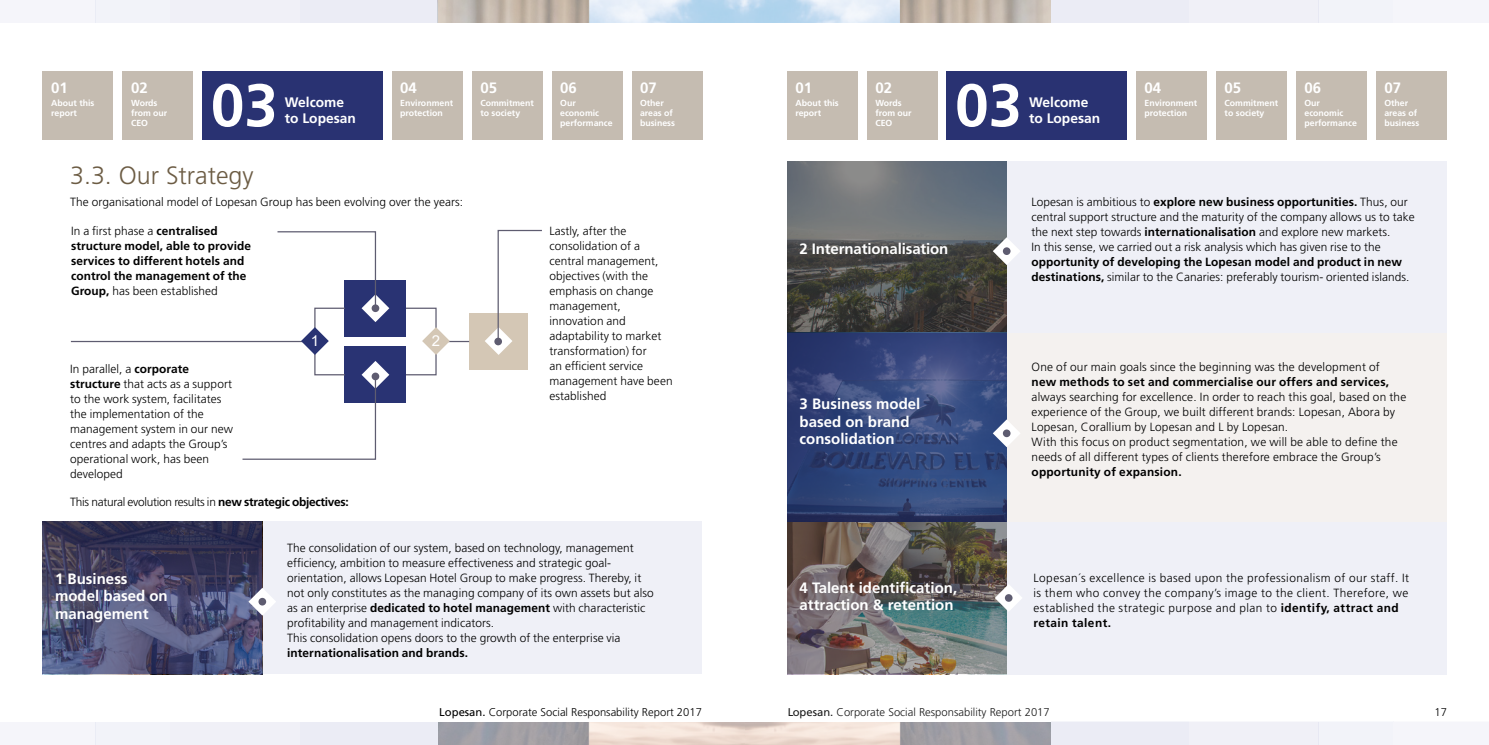
<style>
.page{position:relative;width:1489px;height:745px;background:#fff}
.page>*{position:absolute;margin:0;border:0;box-sizing:border-box;transform-origin:0 0}
.t1{font:700 60px "Frutiger LT Std";color:#fff}
.t2{font:300 25px "Frutiger LT Std";color:#6c5c44}
.t3{font:700 15px/17.5px "Frutiger LT Std";color:#fff}
.t4{font:15px "Arial";color:#fff}
.t5{font:700 13.75px/16.5px "Frutiger LT Std";color:#fff}
.t6{font:300 11.88px/15px "Frutiger LT Std";letter-spacing:.005em;color:#000}
.t7{font:700 11.88px/15px "Frutiger LT Std";letter-spacing:.005em;color:#000}
.t8{font:300 11.88px/15px "Frutiger LT Std";letter-spacing:.035em;color:#000}
.t9{font:300 11.88px "Frutiger LT Std";letter-spacing:-.025em;color:#000}
.t10{font:300 11.25px "Frutiger LT Std";color:#000}
.t11{font:700 8.75px/10px "Frutiger LT Std";color:#fff}
.s1{font-weight:300}
.s2{font-weight:700}
.s3{font-weight:400}
</style>
<div class="page">
<svg style="left:437px;top:0;width:614px;height:23px;background:#c8cccf"></svg>
<div style="left:1051px;top:0;width:137px;height:23px;background:#ebecf5"></div>
<div style="left:1188px;top:0;width:130px;height:23px;background:#f0f0f7"></div>
<div style="left:1318px;top:0;width:74px;height:23px;background:#f2f3f9"></div>
<div style="left:1392px;top:0;width:96px;height:23px;background:#f5f5fa"></div>
<div style="left:300px;top:0;width:137px;height:23px;background:#ebecf5"></div>
<div style="left:170px;top:0;width:130px;height:23px;background:#f0f0f7"></div>
<div style="left:95px;top:0;width:75px;height:23px;background:#f2f3f9"></div>
<div style="left:0;top:0;width:95px;height:23px;background:#f5f5fa"></div>
<div style="left:202px;top:71px;width:180px;height:69px;background:#293272"></div>
<div style="left:123px;top:71px;width:70px;height:69px;background:#c5bcb1"></div>
<div style="left:43px;top:71px;width:70px;height:69px;background:#c5bcb1"></div>
<div style="left:392px;top:71px;width:70px;height:69px;background:#c5bcb1"></div>
<div style="left:472px;top:71px;width:70px;height:69px;background:#c5bcb1"></div>
<div style="left:552px;top:71px;width:70px;height:69px;background:#c5bcb1"></div>
<div style="left:632px;top:71px;width:70px;height:69px;background:#c5bcb1"></div>
<div style="left:946px;top:71px;width:180px;height:69px;background:#293272"></div>
<div style="left:866px;top:71px;width:71px;height:69px;background:#c5bcb1"></div>
<div style="left:787px;top:71px;width:70px;height:69px;background:#c5bcb1"></div>
<div style="left:1136px;top:71px;width:70px;height:69px;background:#c5bcb1"></div>
<div style="left:1216px;top:71px;width:70px;height:69px;background:#c5bcb1"></div>
<div style="left:1296px;top:71px;width:70px;height:69px;background:#c5bcb1"></div>
<div style="left:1375px;top:71px;width:71px;height:69px;background:#c5bcb1"></div>
<svg style="left:437px;top:722px;width:613px;height:22px;background:#c8bfbd"></svg>
<div style="left:1051px;top:721px;width:137px;height:23px;background:#ebecf5"></div>
<div style="left:1188px;top:721px;width:130px;height:23px;background:#f0f0f7"></div>
<div style="left:1318px;top:721px;width:74px;height:23px;background:#f2f3f9"></div>
<div style="left:1392px;top:721px;width:96px;height:23px;background:#f5f5fa"></div>
<div style="left:300px;top:721px;width:137px;height:23px;background:#ebecf5"></div>
<div style="left:170px;top:721px;width:130px;height:23px;background:#f0f0f7"></div>
<div style="left:95px;top:721px;width:75px;height:23px;background:#f2f3f9"></div>
<div style="left:0;top:721px;width:95px;height:23px;background:#f5f5fa"></div>
<div style="left:44px;top:521px;width:658px;height:152px;background:#eff0f7"></div>
<div style="left:788px;top:161px;width:658px;height:171px;background:#eff0f7"></div>
<div style="left:790px;top:521px;width:656px;height:153px;background:#eff0f7"></div>
<div style="left:796px;top:332px;width:650px;height:189px;background:#f4f1ef"></div>
<svg style="left:43px;top:521px;width:219px;height:152px;background:#46476a"></svg>
<svg style="left:787px;top:161px;width:219px;height:171px;background:#585a5b"></svg>
<img style="left:787px;top:521px;width:219px;height:153px">
<svg style="left:787px;top:332px;width:219px;height:189px;background:#334679"></svg>
<svg style="left:248px;top:587px;width:28px;height:28px"></svg>
<div style="left:258px;top:597px;width:8px;height:8px;background:#5e5c70;border-radius:50%"></div>
<svg style="left:992px;top:237px;width:28px;height:28px"></svg>
<div style="left:1002px;top:247px;width:8px;height:8px;background:#5e5c70;border-radius:50%"></div>
<svg style="left:994px;top:583px;width:28px;height:28px"></svg>
<svg style="left:1004px;top:593px;width:8px;height:8px"></svg>
<svg style="left:992px;top:419px;width:28px;height:28px"></svg>
<div style="left:1002px;top:429px;width:8px;height:8px;background:#5e5c70;border-radius:50%"></div>
<svg style="left:70px;top:340px;width:171px;height:3px"></svg>
<svg style="left:241px;top:229px;width:301px;height:231px"></svg>
<svg style="left:301px;top:327px;width:28px;height:28px"></svg>
<svg style="left:422px;top:327px;width:28px;height:28px"></svg>
<p class="t3" style="left:51px;top:79px;width:18px">01</p>
<p class="t11" style="left:51px;top:98px;width:45px">About this report</p>
<p class="t3" style="left:131px;top:79px;width:18px">02</p>
<p class="t11" style="left:131px;top:98px;width:38px">Words from our<br>CEO</p>
<h1 class="t1" style="left:211px;top:70px;width:68px">03</h1>
<p class="t5" style="left:285px;top:94px;width:73px">Welcome to Lopesan</p>
<p class="t3" style="left:400px;top:79px;width:18px">04</p>
<p class="t11" style="left:400px;top:98px;width:54px">Environment protection</p>
<h2 class="t2" style="left:70px;top:161px;width:185px">3.3. Our Strategy</h2>
<p class="t6" style="left:70px;top:194px;width:394px">The organisational model of Lopesan Group has been evolving over the years:</p>
<p class="t7" style="left:71px;top:223px;width:181px"><span class="s1">In a first phase a</span> centralised structure model, able to provide services to different hotels and control the management of the<br>Group, <span class="s1">has been established</span></p>
<p class="t6" style="left:70px;top:361px;width:164px">In parallel, a <span class="s2">corporate structure</span> that acts as a support to the work system, facilitates the implementation of the management system in our new centres and adapts the Group’s operational work, has been developed</p>
<p class="t4" style="left:311px;top:330px;width:10px">1</p>
<p class="t4" style="left:432px;top:330px;width:10px">2</p>
<p class="t9" style="left:70px;top:495px;width:280px">This natural evolution results in <span class="s2">new strategic objectives:</span></p>
<p class="t3" style="left:480px;top:79px;width:18px">05</p>
<p class="t11" style="left:480px;top:98px;width:55px">Commitment to society</p>
<p class="t3" style="left:560px;top:79px;width:18px">06</p>
<p class="t11" style="left:560px;top:98px;width:54px">Our economic performance</p>
<p class="t3" style="left:640px;top:79px;width:18px">07</p>
<p class="t11" style="left:640px;top:98px;width:36px">Other areas of business</p>
<p class="t6" style="left:549px;top:223px;width:125px">Lastly, after the consolidation of a central management, objectives (with the emphasis on change management, innovation and adaptability to market transformation) for<br>an efficient service management have been established</p>
<p class="t3" style="left:55px;top:569px;width:114px">1 Business model based on management</p>
<p class="t6" style="left:287px;top:539px;width:368px">The consolidation of our system, based on technology, management efficiency, ambition to measure effectiveness and strategic goal&shy;orientation, allows Lopesan Hotel Group to make progress. Thereby, it not only constitutes as the managing company of its own assets but also as an enterprise <span class="s2">dedicated to hotel management</span> with characteristic profitability and management indicators.<br>This consolidation opens doors to the growth of the enterprise via</p>
<p class="t7" style="left:287px;top:644px;width:182px">internationalisation and brands.</p>
<p class="t3" style="left:795px;top:79px;width:18px">01</p>
<p class="t11" style="left:795px;top:98px;width:45px">About this report</p>
<p class="t3" style="left:875px;top:79px;width:18px">02</p>
<p class="t11" style="left:875px;top:98px;width:38px">Words from our<br>CEO</p>
<h1 class="t1" style="left:955px;top:70px;width:68px">03</h1>
<p class="t5" style="left:1029px;top:94px;width:73px">Welcome to Lopesan</p>
<p class="t3" style="left:1144px;top:79px;width:18px">04</p>
<p class="t11" style="left:1144px;top:98px;width:54px">Environment protection</p>
<p class="t3" style="left:1224px;top:79px;width:18px">05</p>
<p class="t11" style="left:1224px;top:98px;width:55px">Commitment to society</p>
<p class="t3" style="left:1304px;top:79px;width:18px">06</p>
<p class="t11" style="left:1304px;top:98px;width:54px">Our economic performance</p>
<p class="t3" style="left:1384px;top:79px;width:18px">07</p>
<p class="t11" style="left:1384px;top:98px;width:36px">Other areas of business</p>
<p class="t3" style="left:799px;top:240px;width:150px">2 Internationalisation</p>
<p class="t6" style="left:1031px;top:194px;width:384px">Lopesan is ambitious to <span class="s2">explore new business opportunities.</span> Thus, our central support structure and the maturity of the company allows us to take the next step towards <span class="s2">internationalisation</span> and explore new markets.<br>In this sense, we carried out a risk analysis which has given rise to the</p>
<p class="t7" style="left:1031px;top:254px;width:379px">opportunity of developing the Lopesan model and product in new destinations, <span class="s1">similar to the Canaries: preferably tourism- oriented islands.</span></p>
<p class="t3" style="left:799px;top:395px;width:122px">3 Business model based on brand consolidation</p>
<p class="t6" style="left:1031px;top:359px;width:350px">One of our main goals since the beginning was the development of</p>
<p class="t7" style="left:1031px;top:374px;width:359px">new methods to set and commercialise our offers and services,</p>
<p class="t6" style="left:1031px;top:389px;width:376px">always searching for excellence. In order to reach this goal, based on the experience of the Group, we built different brands: Lopesan, Abora by Lopesan, Corallium by Lopesan and L by Lopesan.<br>With this focus on product segmentation, we will be able to define the needs of all different types of clients therefore embrace the Group’s</p>
<p class="t7" style="left:1031px;top:464px;width:151px">opportunity of expansion.</p>
<p class="t3" style="left:799px;top:578px;width:159px">4 Talent identification, attraction &amp; retention</p>
<p class="t8" style="left:1033px;top:569px;width:377px">Lopesan´s excellence is based upon the professionalism of our staff. It is them who convey the company’s image to the client. Therefore, we established the strategic purpose and plan to <span class="s2">identify, attract and retain talent.</span></p>
<p class="t10" style="left:439px;top:705px;width:264px"><span class="s3">Lopesan.</span> Corporate Social Responsability Report 2017</p>
<p class="t10" style="left:787px;top:705px;width:264px"><span class="s3">Lopesan.</span> Corporate Social Responsability Report 2017</p>
<p class="t10" style="left:1434px;top:705px;width:14px">17</p>
</div>
